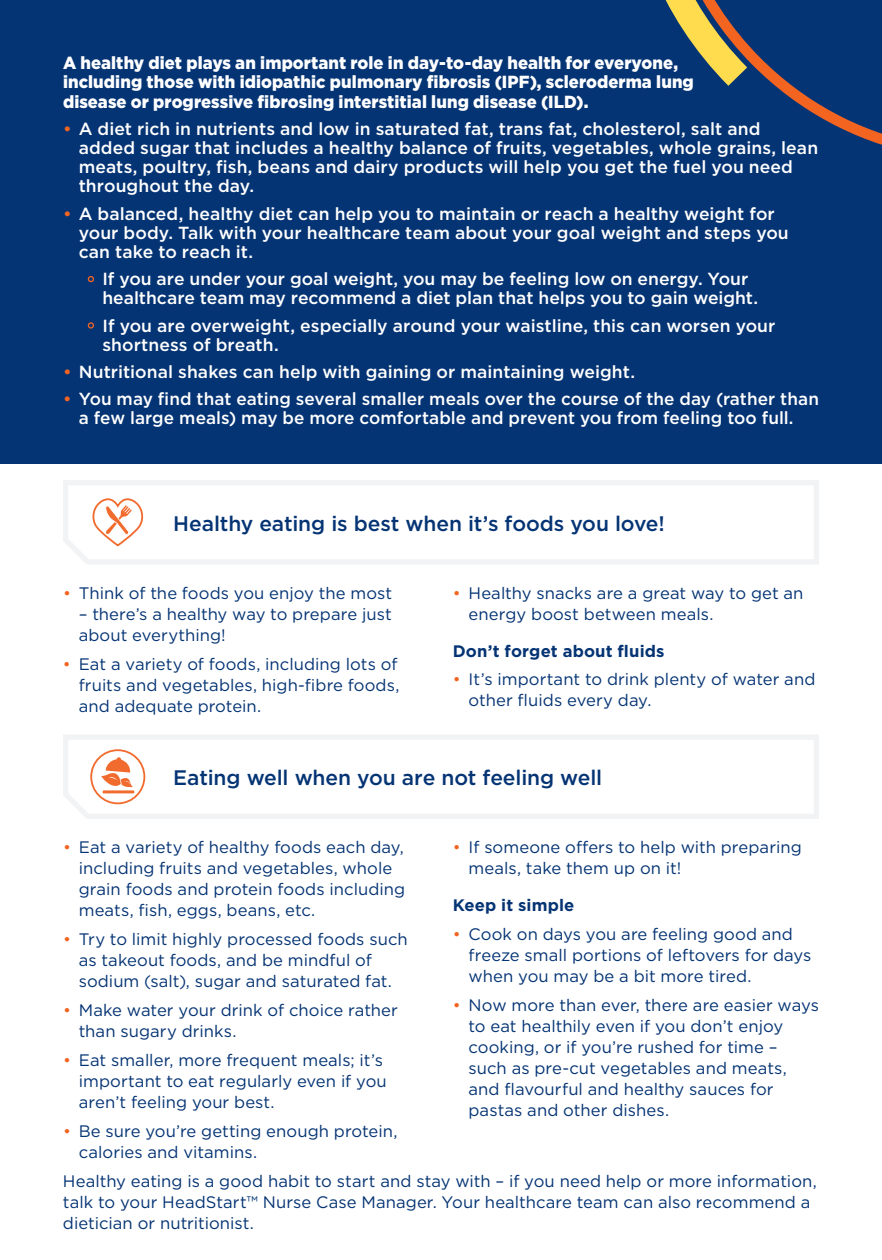
<style>
.page{position:relative;width:882px;height:1260px;background:#fff}
.page>*{position:absolute;margin:0;border:0;box-sizing:border-box;transform-origin:0 0}
.t1{font:500 21px "Gotham";letter-spacing:-.005em;color:#053474}
.t2{font:500 17.5px/19.2px "Gotham";letter-spacing:.005em;color:#fff}
.t3{font:900 17.5px/19.2px "Gotham";letter-spacing:.005em;color:#fff;scale:.95 1}
.t4{font:16.62px/21px "Gotham";letter-spacing:.005em;color:#053474}
.t5{font:700 16.62px "Gotham";letter-spacing:.01em;color:#053474}
.s1{color:#f36421}
</style>
<div class="page">
<div style="left:0;top:0;width:882px;height:464px;background:#053474"></div>
<svg style="left:665px;top:0;width:217px;height:145px"></svg>
<svg style="left:63px;top:480px;width:756px;height:84px"></svg>
<svg style="left:90px;top:496px;width:56px;height:51px"></svg>
<svg style="left:63px;top:735px;width:756px;height:84px"></svg>
<div style="left:90px;top:749px;width:55px;height:55px;border:2px solid #f26b2f;border-radius:50%"></div>
<hr style="left:103px;top:790px;width:31px;height:3px;background:#f26b2e">
<svg style="left:100px;top:757px;width:33px;height:34px"></svg>
<p class="t3" style="left:63px;top:53px;width:666px">A healthy diet plays an important role in day-to-day health for everyone, including those with idiopathic pulmonary fibrosis (IPF), scleroderma lung disease or progressive fibrosing interstitial lung disease (ILD).</p>
<p class="t2" style="left:79px;top:119px;width:741px;text-indent:-16px"><span class="s1">•</span> A diet rich in nutrients and low in saturated fat, trans fat, cholesterol, salt and added sugar that includes a healthy balance of fruits, vegetables, whole grains, lean meats, poultry, fish, beans and dairy products will help you get the fuel you need throughout the day.</p>
<p class="t2" style="left:79px;top:204px;width:712px;text-indent:-16px"><span class="s1">•</span> A balanced, healthy diet can help you to maintain or reach a healthy weight for your body. Talk with your healthcare team about your goal weight and steps you can take to reach it.</p>
<p class="t2" style="left:102px;top:269px;width:657px;text-indent:-16px"><span class="s1">•</span> If you are under your goal weight, you may be feeling low on energy. Your healthcare team may recommend a diet plan that helps you to gain weight.</p>
<p class="t2" style="left:102px;top:316px;width:675px;text-indent:-16px"><span class="s1">•</span> If you are overweight, especially around your waistline, this can worsen your shortness of breath.</p>
<p class="t2" style="left:63px;top:362px;width:574px"><span class="s1">•</span> Nutritional shakes can help with gaining or maintaining weight.</p>
<p class="t2" style="left:63px;top:389px;width:757px;text-align:center"><span class="s1">•</span> You may find that eating several smaller meals over the course of the day (rather than a few large meals) may be more comfortable and prevent you from feeling too full.</p>
<h2 class="t1" style="left:173px;top:510px;width:493px">Healthy eating is best when it’s foods you love!</h2>
<p class="t4" style="left:63px;top:582px;width:331px"><span class="s1">•</span> Think of the foods you enjoy the most</p>
<p class="t4" style="left:79px;top:603px;width:315px">– there’s a healthy way to prepare just about everything!</p>
<p class="t4" style="left:79px;top:653px;width:322px;text-align:justify;text-indent:-16px"><span class="s1">•</span> Eat a variety of foods, including lots of fruits and vegetables, high-fibre foods, and adequate protein.</p>
<p class="t4" style="left:469px;top:582px;width:336px;text-indent:-16px"><span class="s1">•</span> Healthy snacks are a great way to get an energy boost between meals.</p>
<h3 class="t5" style="left:453px;top:640px;width:213px">Don’t forget about fluids</h3>
<p class="t4" style="left:469px;top:669px;width:348px;text-indent:-16px"><span class="s1">•</span> It’s important to drink plenty of water and other fluids every day.</p>
<h2 class="t1" style="left:173px;top:764px;width:431px">Eating well when you are not feeling well</h2>
<p class="t4" style="left:79px;top:837px;width:328px;text-indent:-16px"><span class="s1">•</span> Eat a variety of healthy foods each day, including fruits and vegetables, whole grain foods and protein foods including meats, fish, eggs, beans, etc.</p>
<p class="t4" style="left:79px;top:928px;width:331px;text-indent:-16px"><span class="s1">•</span> Try to limit highly processed foods such as takeout foods, and be mindful of sodium (salt), sugar and saturated fat.</p>
<p class="t4" style="left:79px;top:999px;width:321px;text-indent:-16px"><span class="s1">•</span> Make water your drink of choice rather than sugary drinks.</p>
<p class="t4" style="left:79px;top:1049px;width:310px;text-indent:-16px"><span class="s1">•</span> Eat smaller, more frequent meals; it’s important to eat regularly even if you aren’t feeling your best.</p>
<p class="t4" style="left:79px;top:1120px;width:320px;text-indent:-16px"><span class="s1">•</span> Be sure you’re getting enough protein, calories and vitamins.</p>
<p class="t4" style="left:469px;top:837px;width:335px;text-indent:-16px"><span class="s1">•</span> If someone offers to help with preparing meals, take them up on it!</p>
<h3 class="t5" style="left:453px;top:894px;width:123px">Keep it simple</h3>
<p class="t4" style="left:469px;top:923px;width:344px;text-indent:-16px"><span class="s1">•</span> Cook on days you are feeling good and freeze small portions of leftovers for days when you may be a bit more tired.</p>
<p class="t4" style="left:469px;top:994px;width:352px;text-indent:-16px"><span class="s1">•</span> Now more than ever, there are easier ways to eat healthily even if you don’t enjoy cooking, or if you’re rushed for time – such as pre-cut vegetables and meats, and flavourful and healthy sauces for pastas and other dishes.</p>
<p class="t4" style="left:63px;top:1170px;width:755px">Healthy eating is a good habit to start and stay with – if you need help or more information, talk to your HeadStart™ Nurse Case Manager. Your healthcare team can also recommend a dietician or nutritionist.</p>
</div>
